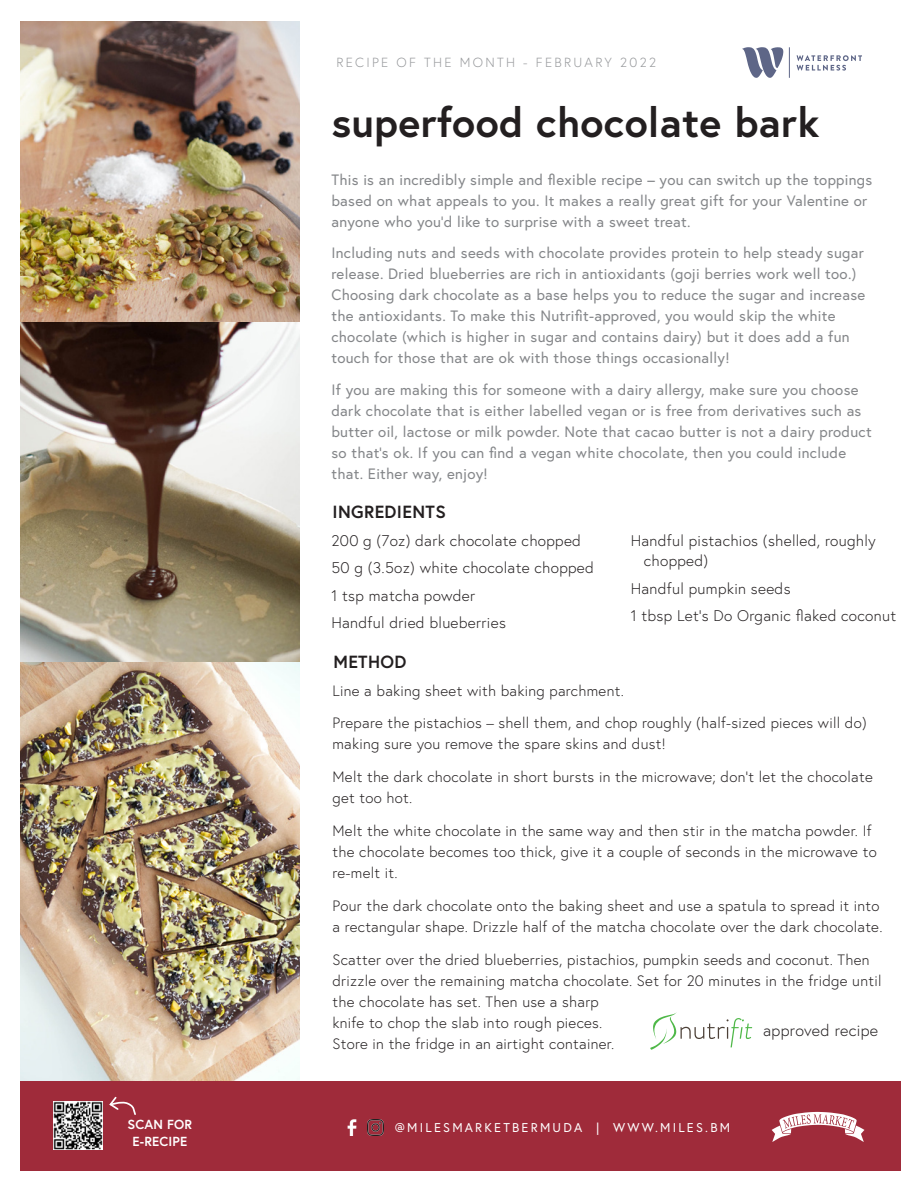
<style>
.page{position:relative;width:918px;height:1188px;background:#fff}
.page>*{position:absolute;margin:0;border:0;box-sizing:border-box;transform-origin:0 0}
.t1{font:700 41.1px "Europa";letter-spacing:.01em;color:#231f20}
.t2{font:700 17.55px "Europa";letter-spacing:.02em;color:#231f20}
.t3{font:300 16.2px "Europa";letter-spacing:.02em;color:#231f20}
.t4{font:300 15.45px/20.5px "Europa";letter-spacing:.02em;color:#231f20}
.t5{font:15px/21px "Europa";letter-spacing:.02em;color:#848689}
.t6{font:300 15px/21px "Europa";letter-spacing:.02em;color:#231f20}
.t7{font:300 13.2px "Europa";letter-spacing:.175em;color:#939598}
.t8{font:700 13.2px "Europa";letter-spacing:.01em;color:#fff}
.t9{font:12.75px "Europa";letter-spacing:.175em;color:#fff}
</style>
<div class="page">
<img style="left:20px;top:21px;width:279px;height:642px">
<svg style="left:650px;top:1012px;width:102px;height:38px"></svg>
<svg style="left:742px;top:47px;width:41px;height:31px"></svg>
<svg style="left:797px;top:55px;width:65px;height:16px"></svg>
<hr style="left:789px;top:47px;width:1px;height:31px;background:#5e6687">
<img style="left:20px;top:663px;width:279px;height:419px">
<div style="left:20px;top:1082px;width:881px;height:89px;background:#9f2b3a"></div>
<svg style="left:772px;top:1112px;width:92px;height:30px"></svg>
<img style="left:347px;top:1119px;width:10px;height:17px">
<img style="left:367px;top:1119px;width:17px;height:17px">
<svg style="left:109px;top:1096px;width:27px;height:19px"></svg>
<img style="left:54px;top:1101px;width:48px;height:49px">
<p class="t7" style="left:336px;top:54px;width:321px">RECIPE OF THE MONTH - FEBRUARY 2022</p>
<p class="t1" style="left:331px;top:95px;width:490px">superfood chocolate bark</p>
<p class="t5" style="left:331px;top:169px;width:542px">This is an incredibly simple and flexible recipe – you can switch up the toppings based on what appeals to you. It makes a really great gift for your Valentine or anyone who you’d like to surprise with a sweet treat.</p>
<p class="t5" style="left:331px;top:242px;width:535px">Including nuts and seeds with chocolate provides protein to help steady sugar release. Dried blueberries are rich in antioxidants (goji berries work well too.)<br>Choosing dark chocolate as a base helps you to reduce the sugar and increase the antioxidants. To make this Nutrifit-approved, you would skip the white chocolate (which is higher in sugar and contains dairy) but it does add a fun touch for those that are ok with those things occasionally!</p>
<p class="t5" style="left:331px;top:379px;width:542px">If you are making this for someone with a dairy allergy, make sure you choose dark chocolate that is either labelled vegan or is free from derivatives such as butter oil, lactose or milk powder. Note that cacao butter is not a dairy product so that’s ok. If you can find a vegan white chocolate, then you could include that. Either way, enjoy!</p>
<p class="t2" style="left:332px;top:500px;width:115px">INGREDIENTS</p>
<p class="t4" style="left:331px;top:530px;width:251px">200 g (7oz) dark chocolate chopped</p>
<p class="t4" style="left:331px;top:558px;width:264px">50 g (3.5oz) white chocolate chopped</p>
<p class="t4" style="left:331px;top:585px;width:145px">1 tsp matcha powder</p>
<p class="t4" style="left:331px;top:612px;width:176px">Handful dried blueberries</p>
<p class="t2" style="left:333px;top:649px;width:74px">METHOD</p>
<p class="t4" style="left:644px;top:530px;width:233px;text-indent:-13px">Handful pistachios (shelled, roughly chopped)</p>
<p class="t4" style="left:631px;top:578px;width:161px">Handful pumpkin seeds</p>
<p class="t4" style="left:631px;top:605px;width:267px">1 tbsp Let’s Do Organic flaked coconut</p>
<p class="t6" style="left:332px;top:680px;width:293px">Line a baking sheet with baking parchment.</p>
<p class="t6" style="left:332px;top:713px;width:536px">Prepare the pistachios – shell them, and chop roughly (half-sized pieces will do) making sure you remove the spare skins and dust!</p>
<p class="t6" style="left:332px;top:766px;width:542px">Melt the dark chocolate in short bursts in the microwave; don’t let the chocolate get too hot.</p>
<p class="t6" style="left:332px;top:820px;width:546px">Melt the white chocolate in the same way and then stir in the matcha powder. If the chocolate becomes too thick, give it a couple of seconds in the microwave to re-melt it.</p>
<p class="t6" style="left:332px;top:895px;width:552px">Pour the dark chocolate onto the baking sheet and use a spatula to spread it into a rectangular shape. Drizzle half of the matcha chocolate over the dark chocolate.</p>
<p class="t6" style="left:332px;top:949px;width:550px">Scatter over the dried blueberries, pistachios, pumpkin seeds and coconut. Then drizzle over the remaining matcha chocolate. Set for 20 minutes in the fridge until the chocolate has set. Then use a sharp<br>knife to chop the slab into rough pieces.<br>Store in the fridge in an airtight container.</p>
<p class="t3" style="left:763px;top:1021px;width:117px">approved recipe</p>
<p class="t8" style="left:128px;top:1116px;width:66px">SCAN FOR</p>
<p class="t9" style="left:395px;top:1120px;width:337px">@MILESMARKETBERMUDA | WWW.MILES.BM</p>
<p class="t8" style="left:133px;top:1132px;width:56px">E-RECIPE</p>
</div>
